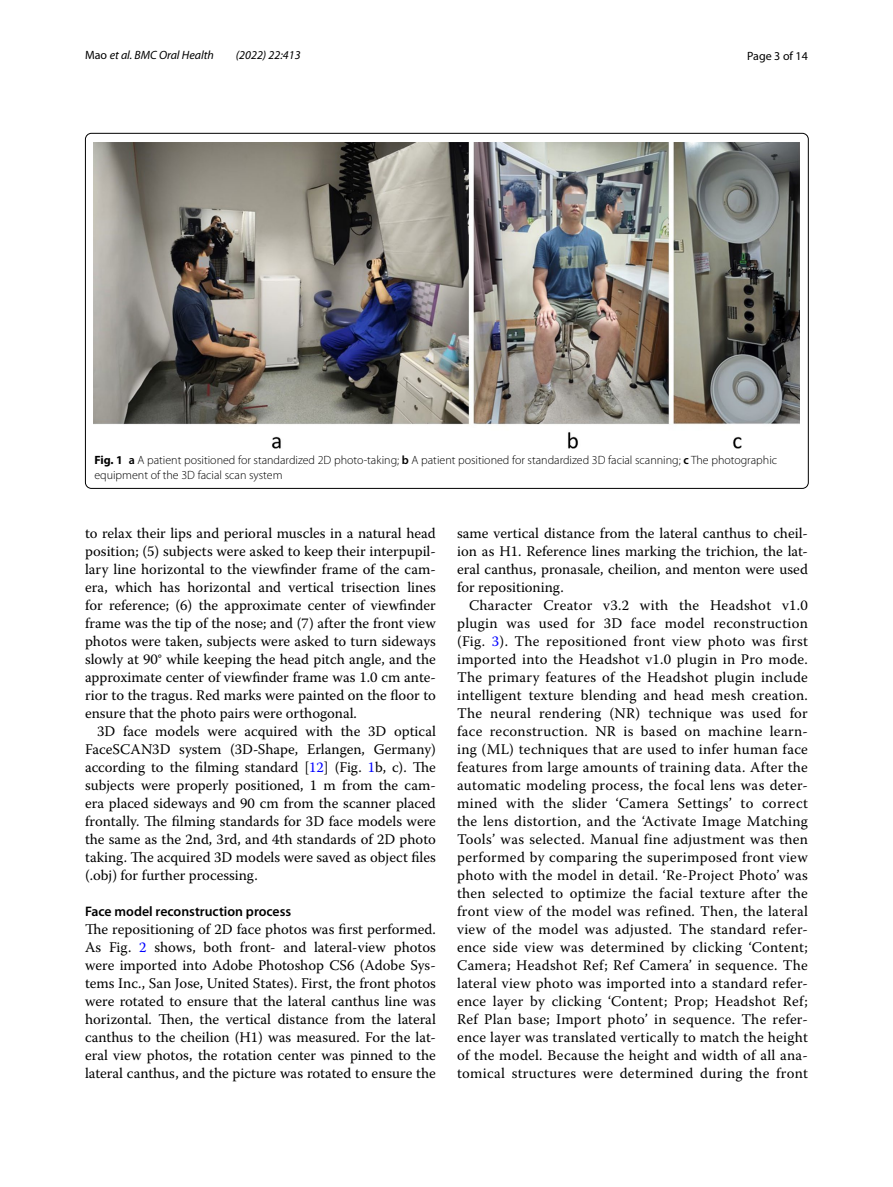
<style>
.page{position:relative;width:893px;height:1187px;background:#fff}
.page>*{position:absolute;margin:0;border:0;box-sizing:border-box;transform-origin:0 0}
.t1{font:14.7px/18px "Warnock Pro";color:#000;text-align:justify}
.t2{font:600 13.8px "Myriad Pro";color:#000}
.t3{font:300 12px/15px "Myriad Pro";color:#000}
.t4{font:italic 12px "Myriad Pro";color:#000}
.t5{font:12px "Myriad Pro";color:#000}
.s1{font-style:normal}
.s2{font-weight:700}
.s3{font-weight:600}
.s4{color:#00f}
</style>
<div class="page">
<img style="left:94px;top:142px;width:706px;height:307px">
<p class="t4" style="left:85px;top:48px;width:131px"><span class="s1">Mao</span> et al. BMC Oral Health</p>
<p class="t4" style="left:236px;top:48px;width:66px">(2022) 22:413</p>
<p class="t5" style="left:747px;top:48px;width:62px">Page 3 of 14</p>
<p class="t3" style="left:94px;top:452px;width:684px"><span class="s2">Fig. 1</span> <span class="s3">a</span> A patient positioned for standardized 2D photo-taking; <span class="s3">b</span> A patient positioned for standardized 3D facial scanning; <span class="s3">c</span> The photographic equipment of the 3D facial scan system</p>
<p class="t1" style="left:85px;top:524px;width:352px">to relax their lips and perioral muscles in a natural head position; (5) subjects were asked to keep their interpupil&shy;lary line horizontal to the viewfinder frame of the cam&shy;era, which has horizontal and vertical trisection lines for reference; (6) the approximate center of viewfinder frame was the tip of the nose; and (7) after the front view photos were taken, subjects were asked to turn sideways slowly at 90° while keeping the head pitch angle, and the approximate center of viewfinder frame was 1.0 cm ante&shy;rior to the tragus. Red marks were painted on the floor to ensure that the photo pairs were orthogonal.</p>
<p class="t1" style="left:85px;top:722px;width:352px;text-indent:12px">3D face models were acquired with the 3D optical FaceSCAN3D system (3D-Shape, Erlangen, Germany) according to the filming standard [<span class="s4">12</span>] (Fig. <span class="s4">1</span>b, c). The subjects were properly positioned, 1 m from the cam&shy;era placed sideways and 90 cm from the scanner placed frontally. The filming standards for 3D face models were the same as the 2nd, 3rd, and 4th standards of 2D photo taking. The acquired 3D models were saved as object files (.obj) for further processing.</p>
<p class="t2" style="left:85px;top:902px;width:208px">Face model reconstruction process</p>
<p class="t1" style="left:85px;top:920px;width:352px">The repositioning of 2D face photos was first performed.<br>As Fig. <span class="s4">2</span> shows, both front- and lateral-view photos were imported into Adobe Photoshop CS6 (Adobe Sys&shy;tems Inc., San Jose, United States). First, the front photos were rotated to ensure that the lateral canthus line was horizontal. Then, the vertical distance from the lateral canthus to the cheilion (H1) was measured. For the lat&shy;eral view photos, the rotation center was pinned to the lateral canthus, and the picture was rotated to ensure the</p>
<p class="t1" style="left:457px;top:524px;width:352px">same vertical distance from the lateral canthus to cheil&shy;ion as H1. Reference lines marking the trichion, the lat&shy;eral canthus, pronasale, cheilion, and menton were used for repositioning.</p>
<p class="t1" style="left:457px;top:596px;width:352px;text-indent:12px">Character Creator v3.2 with the Headshot v1.0 plugin was used for 3D face model reconstruction (Fig. <span class="s4">3</span>). The repositioned front view photo was first imported into the Headshot v1.0 plugin in Pro mode.<br>The primary features of the Headshot plugin include intelligent texture blending and head mesh creation.<br>The neural rendering (NR) technique was used for face reconstruction. NR is based on machine learn&shy;ing (ML) techniques that are used to infer human face features from large amounts of training data. After the automatic modeling process, the focal lens was deter&shy;mined with the slider ‘Camera Settings’ to correct the lens distortion, and the ‘Activate Image Matching Tools’ was selected. Manual fine adjustment was then performed by comparing the superimposed front view photo with the model in detail. ‘Re-Project Photo’ was then selected to optimize the facial texture after the front view of the model was refined. Then, the lateral view of the model was adjusted. The standard refer&shy;ence side view was determined by clicking ‘Content; Camera; Headshot Ref; Ref Camera’ in sequence. The lateral view photo was imported into a standard refer&shy;ence layer by clicking ‘Content; Prop; Headshot Ref; Ref Plan base; Import photo’ in sequence. The refer&shy;ence layer was translated vertically to match the height of the model. Because the height and width of all ana&shy;tomical structures were determined during the front</p>
</div>
